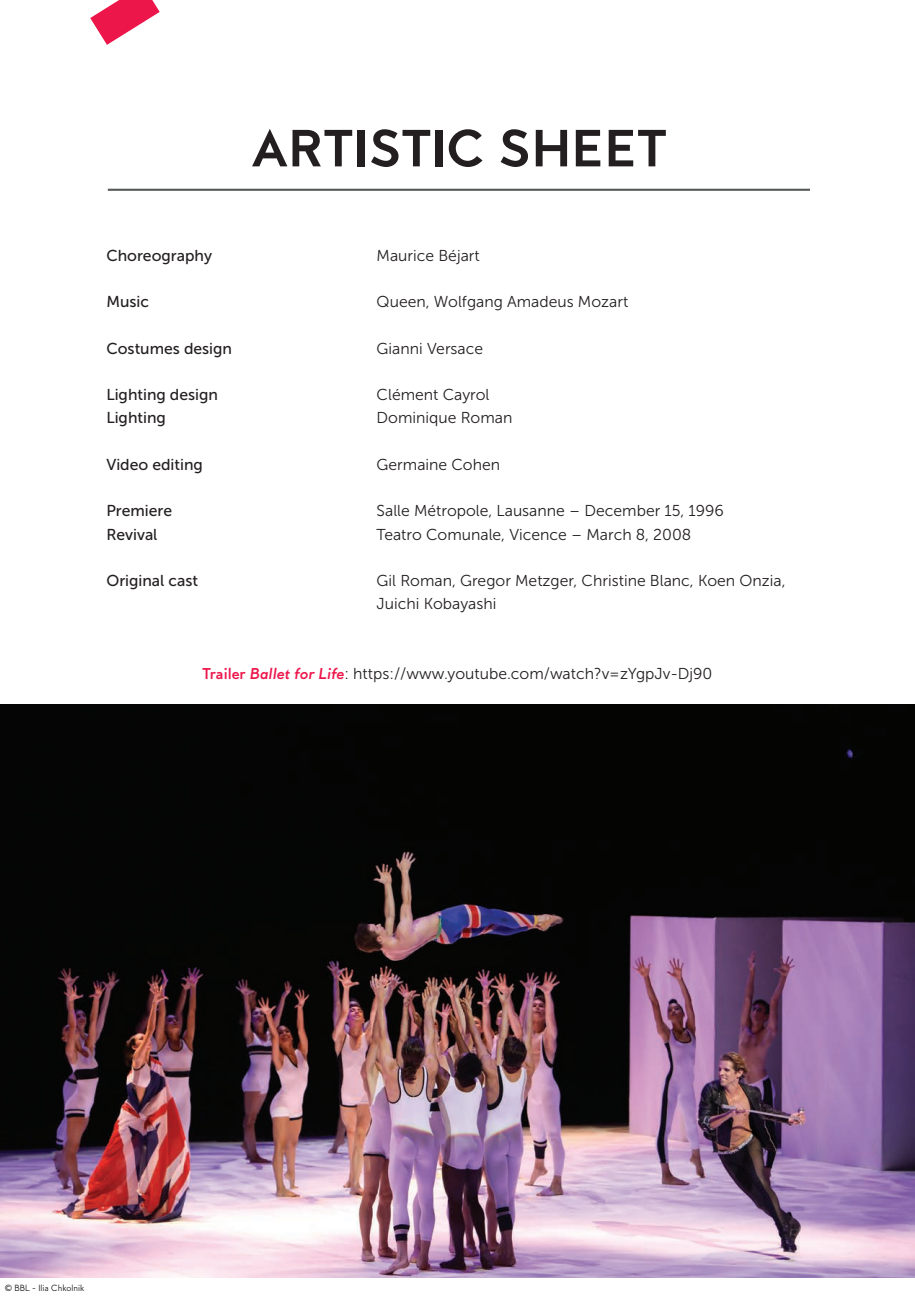
<style>
.page{position:relative;width:915px;height:1297px;background:#fff}
.page>*{position:absolute;margin:0;border:0;box-sizing:border-box;transform-origin:0 0}
.t1{font:800 52.5px "MTT Milano";letter-spacing:.01em;color:#231f20}
.t2{font:15.75px/23.2px "Museo Sans 300";color:#231f20}
.t3{font:15.75px "Museo Sans 500";color:#231f20}
.t4{font:9px "MTT Milano";color:#231f20}
.s1{font-family:"MTT Milano";font-weight:700;color:#ed164b}
.s2{font-family:"MTT Milano";font-weight:700;font-style:italic;color:#ed164b}
</style>
<div class="page">
<svg style="left:90px;top:0;width:70px;height:45px"></svg>
<hr style="left:108px;top:189px;width:701px;height:2px;background:#57585a">
<img style="left:0;top:704px;width:914px;height:574px">
<h1 class="t1" style="left:251px;top:118px;width:416px">ARTISTIC SHEET</h1>
<p class="t3" style="left:106px;top:247px;width:107px">Choreography</p>
<p class="t2" style="left:376px;top:244px;width:105px">Maurice Béjart</p>
<p class="t3" style="left:106px;top:293px;width:44px">Music</p>
<p class="t2" style="left:376px;top:290px;width:253px">Queen, Wolfgang Amadeus Mozart</p>
<p class="t3" style="left:106px;top:339px;width:127px">Costumes design</p>
<p class="t2" style="left:376px;top:337px;width:108px">Gianni Versace</p>
<p class="t3" style="left:106px;top:386px;width:113px">Lighting design</p>
<p class="t2" style="left:376px;top:383px;width:114px">Clément Cayrol</p>
<p class="t3" style="left:106px;top:409px;width:61px">Lighting</p>
<p class="t2" style="left:376px;top:406px;width:137px">Dominique Roman</p>
<p class="t3" style="left:106px;top:456px;width:98px">Video editing</p>
<p class="t2" style="left:376px;top:453px;width:125px">Germaine Cohen</p>
<p class="t3" style="left:106px;top:502px;width:67px">Premiere</p>
<p class="t2" style="left:376px;top:499px;width:349px">Salle Métropole, Lausanne – December 15, 1996</p>
<p class="t3" style="left:106px;top:525px;width:53px">Revival</p>
<p class="t2" style="left:376px;top:523px;width:316px">Teatro Comunale, Vicence – March 8, 2008</p>
<p class="t3" style="left:106px;top:572px;width:93px">Original cast</p>
<p class="t2" style="left:376px;top:569px;width:410px">Gil Roman, Gregor Metzger, Christine Blanc, Koen Onzia,<br>Juichi Kobayashi</p>
<p class="t2" style="left:202px;top:662px;width:511px"><span class="s1">Trailer</span> <span class="s2">Ballet for Life</span>: https://www.youtube.com/watch?v=zYgpJv-Dj90</p>
<p class="t4" style="left:5px;top:1282px;width:81px">© BBL - Ilia Chkolnik</p>
</div>
